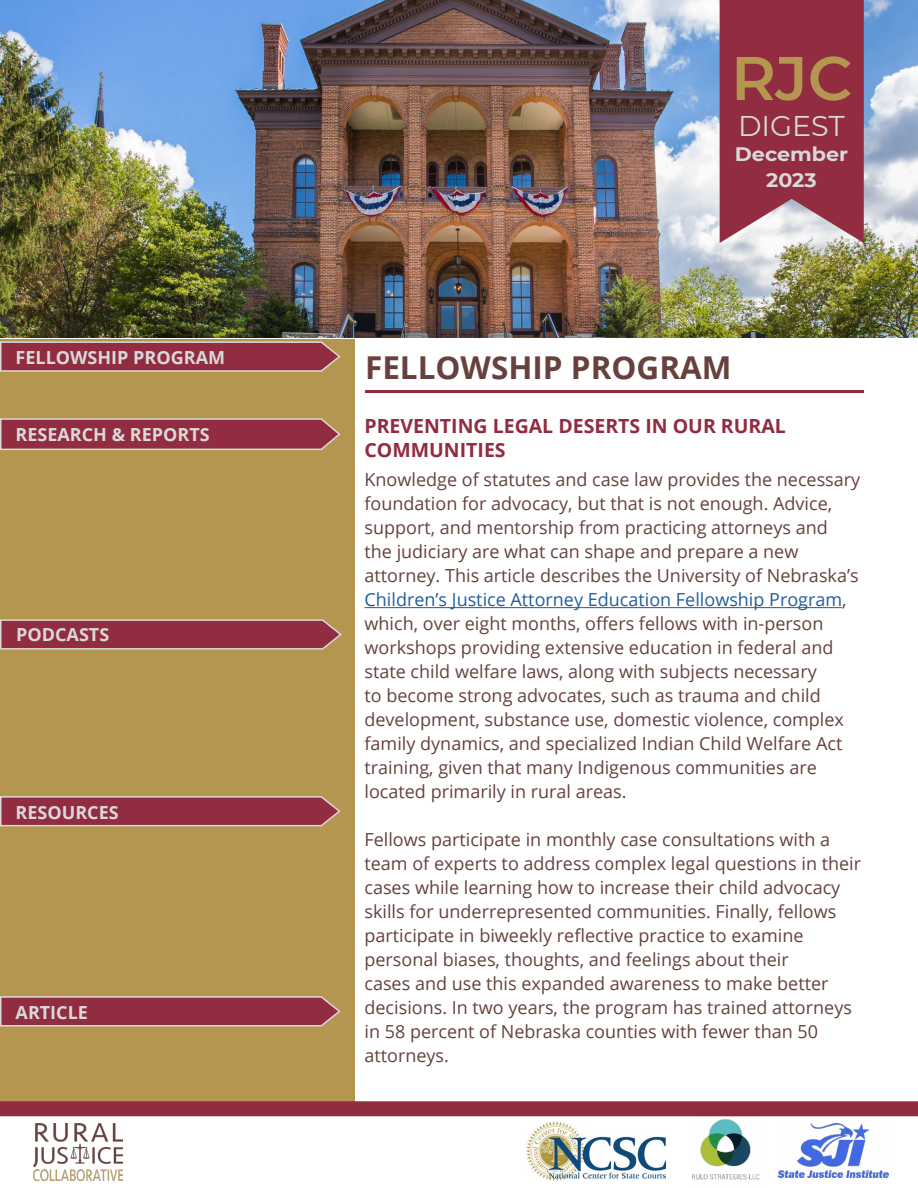
<style>
.page{position:relative;width:918px;height:1188px;background:#fff}
.page>*{position:absolute;margin:0;border:0;box-sizing:border-box;transform-origin:0 0}
.t1{font:600 61.5px "Montserrat";color:#b49650}
.t2{font:700 31.5px "Open Sans";color:#66413d}
.t3{font:28.5px "Montserrat";color:#d9d9d9}
.t4{font:700 19.5px/24px "Open Sans";color:#922c40}
.t5{font:700 19.5px/25.5px "Montserrat";color:#d9d9d9;text-align:center;scale:1.06 1}
.t6{font:18px/24px "Open Sans";color:#66413d}
.t7{font:700 18px "Open Sans";color:#d9d9d9}
.s1{color:#215e9e}
</style>
<div class="page">
<img style="left:0;top:0;width:918px;height:338px">
<hr style="left:365px;top:390px;width:499px;height:3px;background:#922c40">
<img style="left:526px;top:1122px;width:140px;height:58px">
<div style="left:0;top:339px;width:354px;height:763px;background:#b49650"></div>
<div style="left:0;top:1101px;width:918px;height:15px;background:#922c40"></div>
<svg style="left:720px;top:0;width:144px;height:243px;background:#993d4f"></svg>
<img style="left:34px;top:1124px;width:89px;height:57px">
<img style="left:778px;top:1124px;width:110px;height:53px">
<img style="left:693px;top:1116px;width:71px;height:64px">
<svg style="left:0;top:418px;width:341px;height:33px;background:#9a434f"></svg>
<svg style="left:0;top:796px;width:341px;height:31px;background:#9a4250"></svg>
<svg style="left:0;top:619px;width:342px;height:31px;background:#9b4350"></svg>
<hr style="left:364px;top:607px;width:478px;height:1px;background:#215e9e">
<svg style="left:0;top:341px;width:341px;height:31px;background:#9a4250"></svg>
<svg style="left:0;top:996px;width:341px;height:31px;background:#9a4250"></svg>
<p class="t7" style="left:16px;top:345px;width:211px">FELLOWSHIP PROGRAM</p>
<p class="t7" style="left:16px;top:421px;width:196px">RESEARCH &amp; REPORTS</p>
<p class="t7" style="left:16px;top:622px;width:95px">PODCASTS</p>
<p class="t7" style="left:16px;top:800px;width:105px">RESOURCES</p>
<p class="t7" style="left:16px;top:1000px;width:74px">ARTICLE</p>
<h1 class="t1" style="left:731px;top:35px;width:123px">RJC</h1>
<h3 class="t3" style="left:738px;top:106px;width:108px">DIGEST</h3>
<p class="t5" style="left:735px;top:140px;width:108px">December<br>2023</p>
<h2 class="t2" style="left:365px;top:346px;width:368px">FELLOWSHIP PROGRAM</h2>
<p class="t4" style="left:364px;top:414px;width:423px">PREVENTING LEGAL DESERTS IN OUR RURAL<br>COMMUNITIES</p>
<p class="t6" style="left:364px;top:467px;width:497px">Knowledge of statutes and case law provides the necessary foundation for advocacy, but that is not enough. Advice, support, and mentorship from practicing attorneys and<br>the judiciary are what can shape and prepare a new attorney. This article describes the University of Nebraska’s <span class="s1">Children’s Justice Attorney Education Fellowship Program</span>, which, over eight months, offers fellows with in-person workshops providing extensive education in federal and state child welfare laws, along with subjects necessary<br>to become strong advocates, such as trauma and child development, substance use, domestic violence, complex family dynamics, and specialized Indian Child Welfare Act training, given that many Indigenous communities are located primarily in rural areas.</p>
<p class="t6" style="left:364px;top:827px;width:498px">Fellows participate in monthly case consultations with a team of experts to address complex legal questions in their cases while learning how to increase their child advocacy skills for underrepresented communities. Finally, fellows participate in biweekly reflective practice to examine personal biases, thoughts, and feelings about their<br>cases and use this expanded awareness to make better decisions. In two years, the program has trained attorneys in 58 percent of Nebraska counties with fewer than 50 attorneys.</p>
</div>
